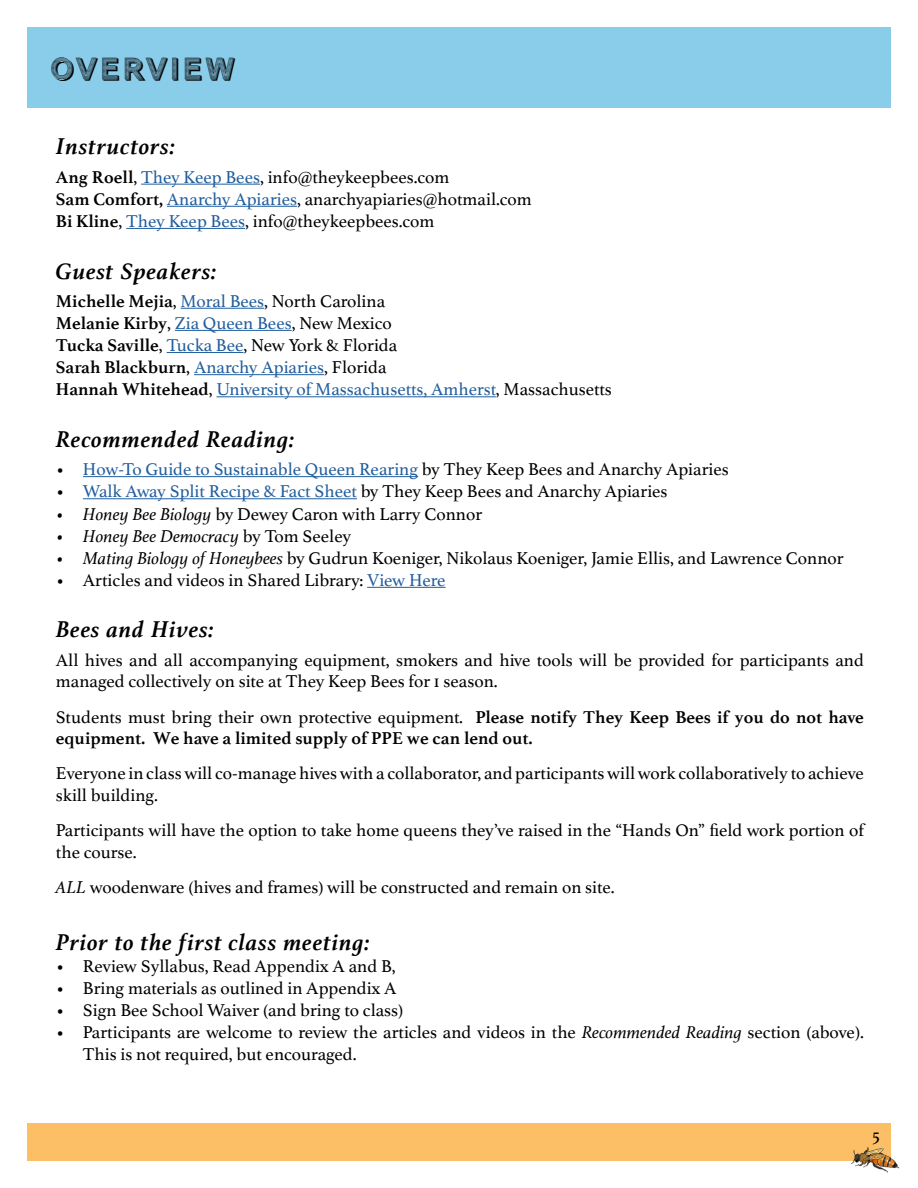
<style>
.page{position:relative;width:918px;height:1188px;background:#fff}
.page>*{position:absolute;margin:0;border:0;box-sizing:border-box;transform-origin:0 0}
.t1{font:31.5px "AW Conqueror Std Carved";letter-spacing:.09em;color:#000}
.t2{font:italic 700 24px "Athelas";letter-spacing:.04em;color:#000}
.t3{font:18px/21.6px "Athelas";color:#000}
.t4{font:18px/22.2px "Athelas";color:#215e9e}
.t5{font:700 18px/21.6px "Athelas";color:#000}
.t6{font:italic 18px "Athelas";color:#000}
.s1{font-weight:700}
.s2{color:#215e9e}
.s3{font-weight:700;color:#000}
.s4{color:#000}
.s5{font-style:italic}
.s6{font-style:normal}
.s7{font-weight:400}
</style>
<div class="page">
<div style="left:27px;top:27px;width:864px;height:81px;background:#8acdeb"></div>
<hr style="left:141px;top:184px;width:119px;height:1px;background:#215e9e">
<hr style="left:167px;top:206px;width:130px;height:1px;background:#215e9e">
<hr style="left:126px;top:228px;width:119px;height:1px;background:#215e9e">
<hr style="left:181px;top:308px;width:83px;height:1px;background:#215e9e">
<hr style="left:175px;top:330px;width:117px;height:1px;background:#215e9e">
<hr style="left:167px;top:352px;width:76px;height:1px;background:#215e9e">
<hr style="left:194px;top:374px;width:130px;height:1px;background:#215e9e">
<hr style="left:217px;top:396px;width:279px;height:1px;background:#215e9e">
<hr style="left:83px;top:476px;width:335px;height:1px;background:#215e9e">
<hr style="left:83px;top:498px;width:274px;height:1px;background:#215e9e">
<hr style="left:367px;top:587px;width:79px;height:1px;background:#215e9e">
<div style="left:27px;top:1123px;width:864px;height:38px;background:#fdbf66"></div>
<img style="left:851px;top:1147px;width:49px;height:26px">
<h1 class="t1" style="left:50px;top:52px;width:186px">OVERVIEW</h1>
<h2 class="t2" style="left:56px;top:127px;width:121px">Instructors:</h2>
<p class="t3" style="left:56px;top:165px;width:477px;line-height:22.2px"><span class="s1">Ang Roell</span>, <span class="s2">They Keep Bees</span>, info@theykeepbees.com<br><span class="s1">Sam Comfort,</span> <span class="s2">Anarchy Apiaries</span>, anarchyapiaries@hotmail.com<br><span class="s1">Bi Kline</span>, <span class="s2">They Keep Bees</span>, info@theykeepbees.com</p>
<h2 class="t2" style="left:56px;top:252px;width:162px">Guest Speakers:</h2>
<p class="t4" style="left:56px;top:289px;width:557px"><span class="s3">Michelle Mejia</span><span class="s4">,</span> Moral Bees<span class="s4">, North Carolina<br></span><span class="s3">Melanie Kirby</span><span class="s4">,</span> Zia Queen Bees<span class="s4">, New Mexico<br></span><span class="s3">Tucka Saville</span><span class="s4">,</span> Tucka Bee<span class="s4">, New York &amp; Florida<br></span><span class="s3">Sarah Blackburn</span><span class="s4">,</span> Anarchy Apiaries<span class="s4">, Florida<br></span><span class="s3">Hannah Whitehead</span><span class="s4">,</span> University of Massachusetts, Amherst<span class="s4">, Massachusetts</span></p>
<h2 class="t2" style="left:56px;top:420px;width:240px">Recommended Reading:</h2>
<p class="t4" style="left:56px;top:458px;width:674px"><span class="s4">•</span> How-To Guide to Sustainable Queen Rearing <span class="s4">by They Keep Bees and Anarchy Apiaries</span></p>
<p class="t3" style="left:56px;top:480px;width:613px">• <span class="s2">Walk Away Split Recipe &amp; Fact Sheet</span> by They Keep Bees and Anarchy Apiaries</p>
<p class="t3" style="left:56px;top:502px;width:428px"><span class="s5">• Honey Bee Biology</span> by Dewey Caron with Larry Connor</p>
<p class="t6" style="left:56px;top:522px;width:297px">• Honey Bee Democracy <span class="s6">by Tom Seeley</span></p>
<p class="t3" style="left:56px;top:547px;width:789px"><span class="s5">• Mating Biology of Honeybees</span> by Gudrun Koeniger, Nikolaus Koeniger, Jamie Ellis, and Lawrence Connor</p>
<p class="t3" style="left:56px;top:569px;width:391px">• Articles and videos in Shared Library: <span class="s2">View Here</span></p>
<h2 class="t2" style="left:56px;top:610px;width:159px">Bees and Hives:</h2>
<p class="t3" style="left:56px;top:649px;width:810px">All hives and all accompanying equipment, smokers and hive tools will be provided for participants and managed collectively on site at They Keep Bees for 1 season.</p>
<p class="t5" style="left:56px;top:705px;width:809px"><span class="s7">Students must bring their own protective equipment.</span> Please notify They Keep Bees if you do not have equipment. We have a limited supply of PPE we can lend out.</p>
<p class="t3" style="left:56px;top:762px;width:810px">Everyone in class will co-manage hives with a collaborator, and participants will work collaboratively to achieve skill building.</p>
<p class="t3" style="left:56px;top:819px;width:810px">Participants will have the option to take home queens they’ve raised in the “Hands On” field work portion of the course.</p>
<p class="t3" style="left:56px;top:875px;width:560px"><span class="s5">ALL</span> woodenware (hives and frames) will be constructed and remain on site.</p>
<h2 class="t2" style="left:56px;top:923px;width:315px">Prior to the first class meeting:</h2>
<p class="t3" style="left:56px;top:955px;width:341px">• Review Syllabus, Read Appendix A and B,</p>
<p class="t3" style="left:56px;top:977px;width:342px">• Bring materials as outlined in Appendix A</p>
<p class="t3" style="left:56px;top:999px;width:349px">• Sign Bee School Waiver (and bring to class)</p>
<p class="t3" style="left:83px;top:1021px;width:783px;text-indent:-27px">• Participants are welcome to review the articles and videos in the <span class="s5">Recommended Reading</span> section (above).<br>This is not required, but encouraged.</p>
<p class="t3" style="left:872px;top:1124px;width:9px">5</p>
</div>
